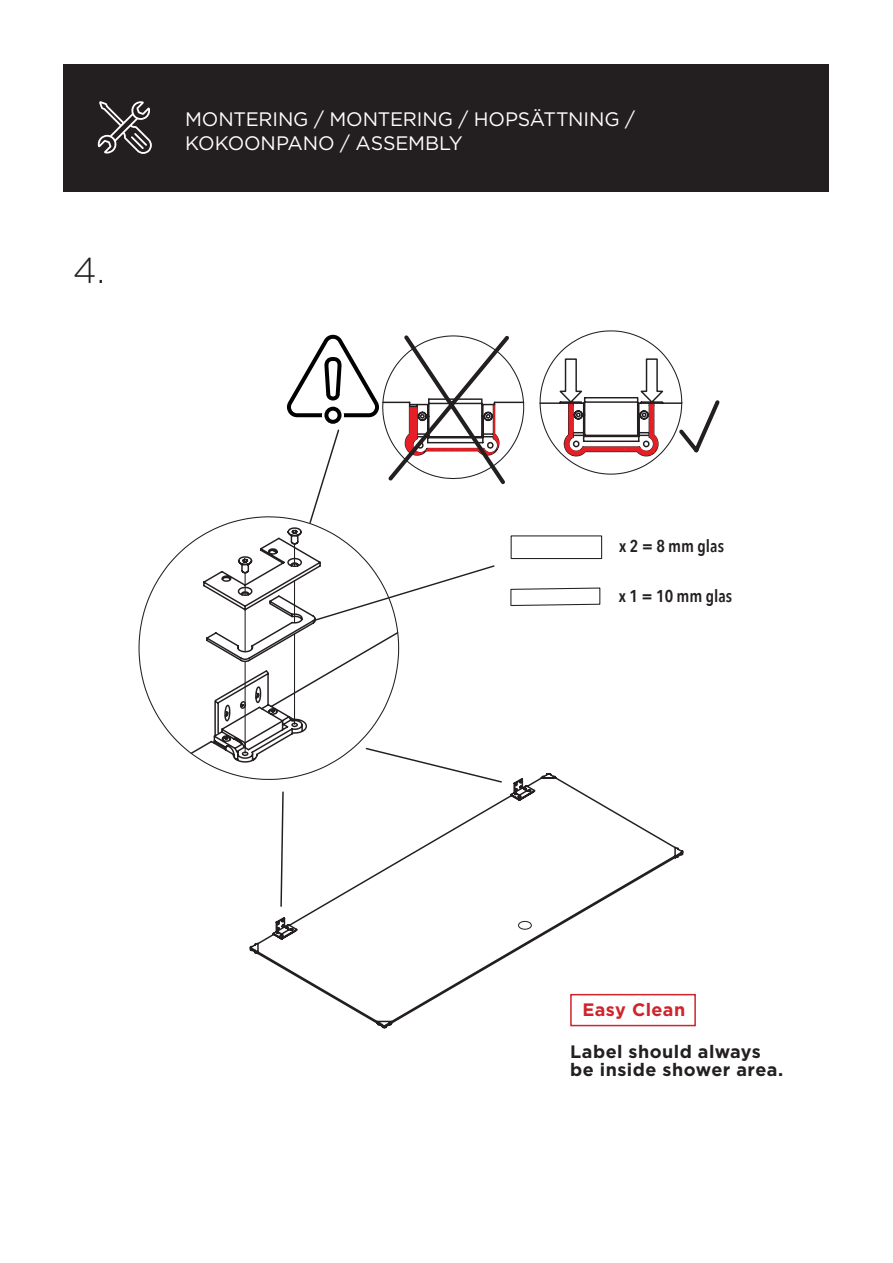
<style>
.page{position:relative;width:893px;height:1263px;background:#fff}
.page>*{position:absolute;margin:0;border:0;box-sizing:border-box;transform-origin:0 0}
.t1{font:300 36px "Gotham";color:#231f20}
.t2{font:19.5px/24px "Gotham";letter-spacing:-.005em;color:#fff}
.t3{font:700 18px/18px "Gotham";letter-spacing:.025em;color:#231f20}
.t4{font:700 18px "Gotham";letter-spacing:.025em;color:#cf242b}
.t5{font:600 17.1px "Avenir Next Condensed";color:#231f20}
</style>
<div class="page">
<div style="left:64px;top:64px;width:765px;height:127px;background:#231f20"></div>
<svg style="left:97px;top:101px;width:55px;height:53px"></svg>
<svg style="left:276px;top:956px;width:408px;height:73px"></svg>
<svg style="left:249px;top:780px;width:435px;height:176px"></svg>
<svg style="left:683px;top:400px;width:37px;height:53px"></svg>
<svg style="left:280px;top:780px;width:223px;height:128px"></svg>
<svg style="left:138px;top:330px;width:545px;height:450px"></svg>
<div style="left:511px;top:535px;width:91px;height:24px;border:1px solid #231f20"></div>
<svg style="left:510px;top:587px;width:91px;height:20px"></svg>
<svg style="left:312px;top:564px;width:184px;height:58px"></svg>
<div style="left:508px;top:922px;width:23px;height:18px;background:#fff;border-radius:50%"></div>
<div style="left:518px;top:921px;width:13px;height:8px;background:#fff;border-radius:50%"></div>
<div style="left:518px;top:921px;width:14px;height:9px;border:1px solid #231f20;border-radius:50%"></div>
<svg style="left:264px;top:669px;width:6px;height:6px"></svg>
<div style="left:570px;top:994px;width:126px;height:32px;border:2px solid #d1232a"></div>
<h1 class="t1" style="left:73px;top:248px;width:34px">4.</h1>
<p class="t2" style="left:185px;top:106px;width:452px">MONTERING / MONTERING / HOPSÄTTNING /<br>KOKOONPANO / ASSEMBLY</p>
<p class="t5" style="left:619px;top:531px;width:106px">x 2 = 8 mm glas</p>
<p class="t5" style="left:619px;top:581px;width:115px">x 1 = 10 mm glas</p>
<p class="t4" style="left:582px;top:998px;width:104px">Easy Clean</p>
<p class="t3" style="left:570px;top:1042px;width:215px">Label should always be inside shower area.</p>
</div>
